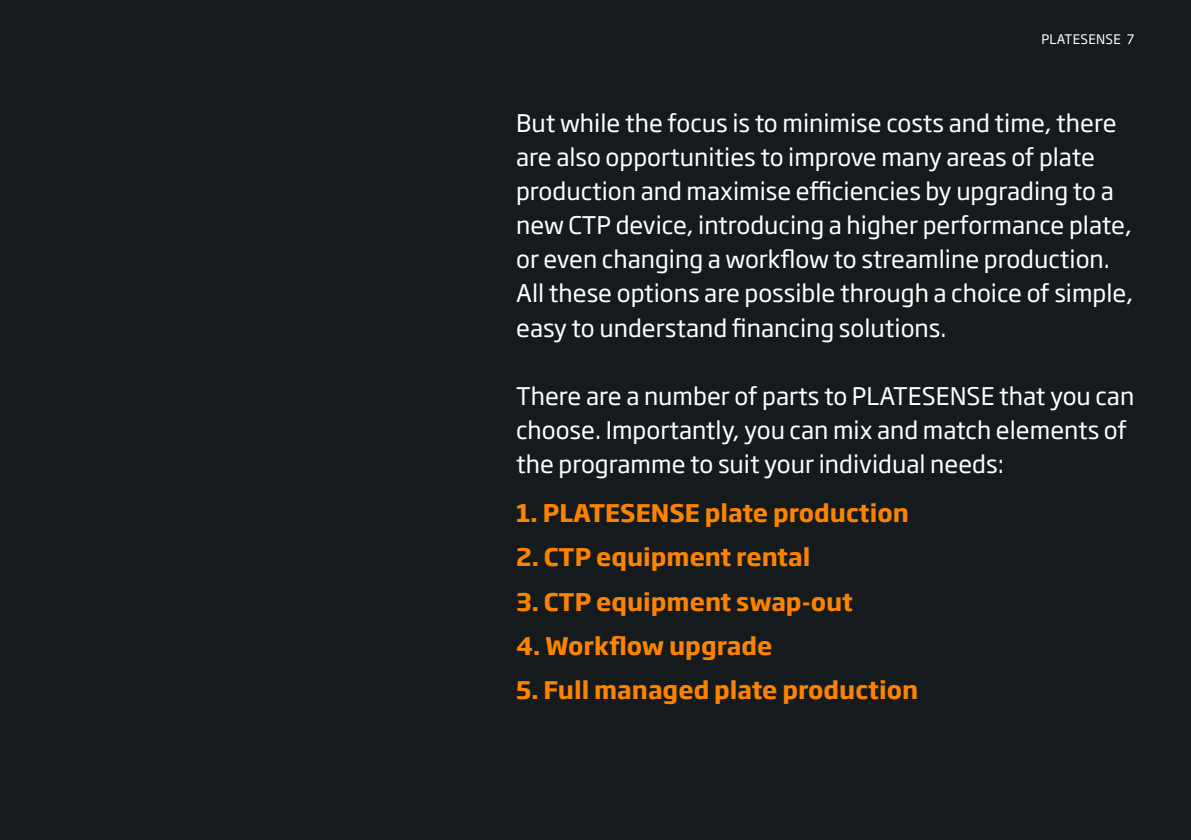
<style>
.page{position:relative;width:1191px;height:840px;background:#fff}
.page>*{position:absolute;margin:0;border:0;box-sizing:border-box;transform-origin:0 0}
.t1{font:24px/34px "Soho Gothic Pro";color:#fff}
.t2{font:700 24px "Soho Gothic Pro";color:#fc8300}
.t3{font:13px "Soho Gothic Pro";letter-spacing:.02em;color:#fff}
</style>
<div class="page">
<div style="left:0;top:0;width:1191px;height:839px;background:#151b1d"></div>
<p class="t3" style="left:1041px;top:29px;width:94px">PLATESENSE 7</p>
<p class="t1" style="left:516px;top:105px;width:618px">But while the focus is to minimise costs and time, there are also opportunities to improve many areas of plate production and maximise efficiencies by upgrading to a new CTP device, introducing a higher performance plate, or even changing a workflow to streamline production.<br>All these options are possible through a choice of simple, easy to understand financing solutions.</p>
<p class="t1" style="left:516px;top:377px;width:620px">There are a number of parts to PLATESENSE that you can choose. Importantly, you can mix and match elements of the programme to suit your individual needs:</p>
<p class="t2" style="left:516px;top:494px;width:394px">1. PLATESENSE plate production</p>
<p class="t2" style="left:516px;top:538px;width:296px">2. CTP equipment rental</p>
<p class="t2" style="left:516px;top:582px;width:338px">3. CTP equipment swap-out</p>
<p class="t2" style="left:516px;top:626px;width:258px">4. Workflow upgrade</p>
<p class="t2" style="left:516px;top:670px;width:404px">5. Full managed plate production</p>
</div>
